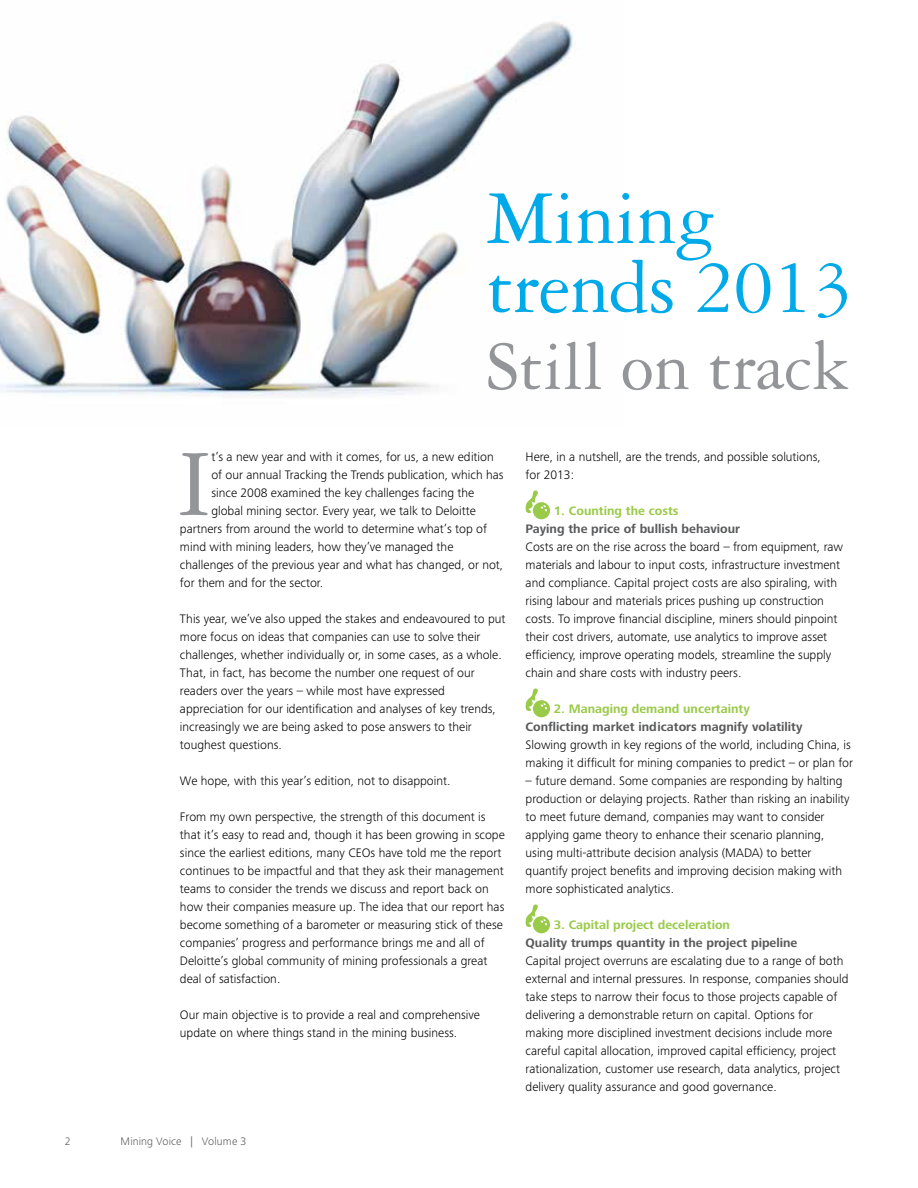
<style>
.page{position:relative;width:918px;height:1188px;background:#fff}
.page>*{position:absolute;margin:0;border:0;box-sizing:border-box;transform-origin:0 0}
.t1{font:100.95px "Garamond 3 LT Std";color:#939598}
.t2{font:81px/69px "Garamond 3 LT Std";letter-spacing:-.01em;color:#00a9e7}
.t3{font:73.5px "Garamond 3 LT Std";letter-spacing:-.005em;color:#939598}
.t4{font:300 12.75px/18px "Frutiger Next Pro";color:#000}
.t5{font:700 12.75px "Frutiger Next Pro";color:#58595b}
.t6{font:700 12.75px "Frutiger Next Pro";color:#99ca49}
.t7{font:300 11.25px "Frutiger Next Pro";letter-spacing:.01em;color:#58595b}
</style>
<div class="page">
<img style="left:0;top:21px;width:573px;height:375px">
<svg style="left:525px;top:490px;width:25px;height:29px"></svg>
<svg style="left:525px;top:688px;width:25px;height:29px"></svg>
<svg style="left:525px;top:904px;width:25px;height:29px"></svg>
<h2 class="t2" style="left:486px;top:184px;width:368px">Mining trends 2013</h2>
<h3 class="t3" style="left:486px;top:327px;width:364px">Still on track</h3>
<h1 class="t1" style="left:178px;top:430px;width:35px">I</h1>
<p class="t4" style="left:211px;top:448px;width:284px">t’s a new year and with it comes, for us, a new edition</p>
<p class="t4" style="left:211px;top:466px;width:294px">of our annual Tracking the Trends publication, which has</p>
<p class="t4" style="left:211px;top:484px;width:264px">since 2008 examined the key challenges facing the</p>
<p class="t4" style="left:211px;top:502px;width:266px">global mining sector. Every year, we talk to Deloitte</p>
<p class="t4" style="left:180px;top:520px;width:308px">partners from around the world to determine what’s top of</p>
<p class="t4" style="left:180px;top:538px;width:275px">mind with mining leaders, how they’ve managed the</p>
<p class="t4" style="left:180px;top:556px;width:325px">challenges of the previous year and what has changed, or not,</p>
<p class="t4" style="left:180px;top:574px;width:145px">for them and for the sector.</p>
<p class="t4" style="left:180px;top:610px;width:327px">This year, we’ve also upped the stakes and endeavoured to put more focus on ideas that companies can use to solve their challenges, whether individually or, in some cases, as a whole.<br>That, in fact, has become the number one request of our readers over the years – while most have expressed appreciation for our identification and analyses of key trends, increasingly we are being asked to pose answers to their toughest questions.</p>
<p class="t4" style="left:180px;top:772px;width:272px">We hope, with this year’s edition, not to disappoint.</p>
<p class="t4" style="left:180px;top:808px;width:326px">From my own perspective, the strength of this document is that it’s easy to read and, though it has been growing in scope since the earliest editions, many CEOs have told me the report continues to be impactful and that they ask their management teams to consider the trends we discuss and report back on how their companies measure up. The idea that our report has become something of a barometer or measuring stick of these companies’ progress and performance brings me and all of Deloitte’s global community of mining professionals a great deal of satisfaction.</p>
<p class="t4" style="left:180px;top:1006px;width:302px">Our main objective is to provide a real and comprehensive update on where things stand in the mining business.</p>
<p class="t7" style="left:65px;top:1135px;width:7px">2</p>
<p class="t7" style="left:121px;top:1135px;width:127px">Mining Voice | Volume 3</p>
<p class="t4" style="left:526px;top:448px;width:297px">Here, in a nutshell, are the trends, and possible solutions, for 2013:</p>
<p class="t6" style="left:554px;top:503px;width:126px">1. Counting the costs</p>
<p class="t5" style="left:526px;top:521px;width:216px">Paying the price of bullish behaviour</p>
<p class="t4" style="left:526px;top:538px;width:319px">Costs are on the rise across the board – from equipment, raw materials and labour to input costs, infrastructure investment and compliance. Capital project costs are also spiraling, with rising labour and materials prices pushing up construction costs. To improve financial discipline, miners should pinpoint their cost drivers, automate, use analytics to improve asset efficiency, improve operating models, streamline the supply chain and share costs with industry peers.</p>
<p class="t6" style="left:554px;top:701px;width:198px">2. Managing demand uncertainty</p>
<p class="t5" style="left:526px;top:719px;width:278px">Conflicting market indicators magnify volatility</p>
<p class="t4" style="left:526px;top:736px;width:329px">Slowing growth in key regions of the world, including China, is making it difficult for mining companies to predict – or plan for</p>
<p class="t4" style="left:526px;top:772px;width:326px">– future demand. Some companies are responding by halting production or delaying projects. Rather than risking an inability to meet future demand, companies may want to consider applying game theory to enhance their scenario planning, using multi-attribute decision analysis (MADA) to better quantify project benefits and improving decision making with more sophisticated analytics.</p>
<p class="t6" style="left:554px;top:917px;width:178px">3. Capital project deceleration</p>
<p class="t5" style="left:526px;top:935px;width:273px">Quality trumps quantity in the project pipeline</p>
<p class="t4" style="left:526px;top:952px;width:324px">Capital project overruns are escalating due to a range of both external and internal pressures. In response, companies should take steps to narrow their focus to those projects capable of delivering a demonstrable return on capital. Options for making more disciplined investment decisions include more careful capital allocation, improved capital efficiency, project rationalization, customer use research, data analytics, project delivery quality assurance and good governance.</p>
</div>
